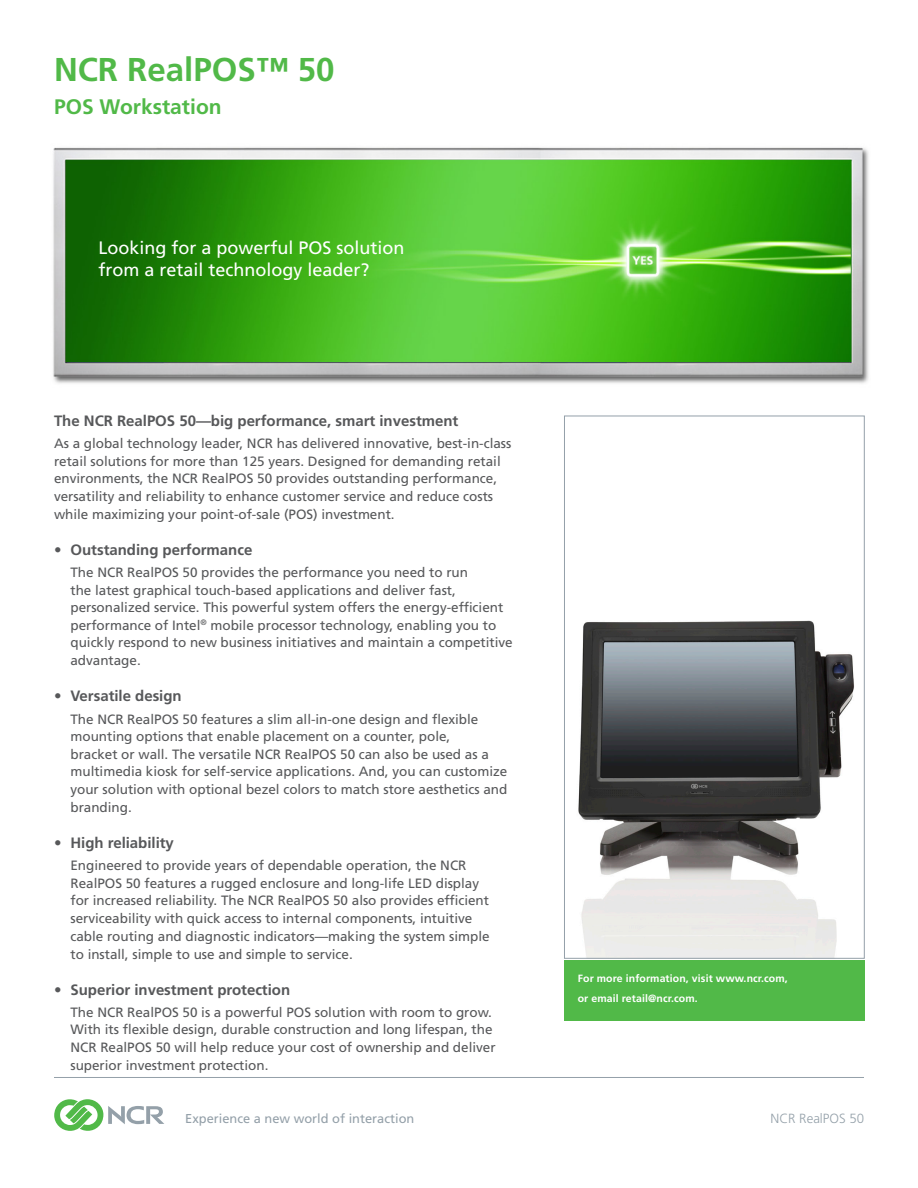
<style>
.page{position:relative;width:918px;height:1188px;background:#fff}
.page>*{position:absolute;margin:0;border:0;box-sizing:border-box;transform-origin:0 0}
.Front_Product_Name{font:700 33px "Frutiger LT Std";color:#51b948}
.Front_Product_Catego{font:700 21px "Frutiger LT Std";color:#51b948}
.Front_Headline_Quest{font:18px/21.6px "Frutiger LT Std";color:#fff}
.Front_Bullet_Head{font:700 15px "Frutiger LT Std";color:#57585a}
.Front_Body_Subhead{font:700 15px "Frutiger LT Std";color:#57585a}
.Front_Bullet_Text{font:13.5px/17.7px "Frutiger LT Std";color:#57585a}
.Front_Body_Text{font:13.5px/17.7px "Frutiger LT Std";color:#57585a}
.Footer_Product_Name{font:300 13.35px "Frutiger LT Std";color:#94a0a9}
.Front_Footer_Tagline{font:12.9px "Frutiger LT Std";color:#94a0a9}
.Front_Call_to_Action{font:700 10.5px/19.5px "Frutiger LT Std";letter-spacing:.01em;color:#fff}
</style>
<div class="page">
<img style="left:578px;top:620px;width:276px;height:336px">
<div style="left:564px;top:416px;width:300px;height:542px;border:1px solid #94a0a9"></div>
<svg style="left:54px;top:1099px;width:110px;height:32px"></svg>
<hr style="left:54px;top:1077px;width:810px;height:1px;background:#94a0a9">
<div style="left:564px;top:961px;width:300px;height:60px;background:#51b948"></div>
<img style="left:53px;top:147px;width:816px;height:237px">
<p class="Front_Product_Name" style="left:54px;top:50px;width:282px">NCR RealPOS™ 50</p>
<p class="Front_Product_Catego" style="left:54px;top:94px;width:169px">POS Workstation</p>
<p class="Front_Headline_Quest" style="left:99px;top:237px;width:308px">Looking for a powerful POS solution from a retail technology leader?</p>
<p class="Front_Body_Subhead" style="left:54px;top:412px;width:406px">The NCR RealPOS 50—big performance, smart investment</p>
<p class="Front_Body_Text" style="left:54px;top:434px;width:459px">As a global technology leader, NCR has delivered innovative, best-in-class retail solutions for more than 125 years. Designed for demanding retail environments, the NCR RealPOS 50 provides outstanding performance, versatility and reliability to enhance customer service and reduce costs while maximizing your point-of-sale (POS) investment.</p>
<p class="Front_Bullet_Head" style="left:54px;top:541px;width:200px">• Outstanding performance</p>
<p class="Front_Bullet_Text" style="left:70px;top:563px;width:444px">The NCR RealPOS 50 provides the performance you need to run<br>the latest graphical touch-based applications and deliver fast, personalized service. This powerful system offers the energy-efficient performance of Intel<sup>®</sup> mobile processor technology, enabling you to quickly respond to new business initiatives and maintain a competitive advantage.</p>
<p class="Front_Bullet_Head" style="left:54px;top:687px;width:129px">• Versatile design</p>
<p class="Front_Bullet_Text" style="left:70px;top:710px;width:438px">The NCR RealPOS 50 features a slim all-in-one design and flexible mounting options that enable placement on a counter, pole,<br>bracket or wall. The versatile NCR RealPOS 50 can also be used as a multimedia kiosk for self-service applications. And, you can customize your solution with optional bezel colors to match store aesthetics and branding.</p>
<p class="Front_Bullet_Head" style="left:54px;top:834px;width:121px">• High reliability</p>
<p class="Front_Bullet_Text" style="left:70px;top:857px;width:421px">Engineered to provide years of dependable operation, the NCR RealPOS 50 features a rugged enclosure and long-life LED display for increased reliability. The NCR RealPOS 50 also provides efficient serviceability with quick access to internal components, intuitive cable routing and diagnostic indicators—making the system simple to install, simple to use and simple to service.</p>
<p class="Front_Bullet_Head" style="left:54px;top:981px;width:238px">• Superior investment protection</p>
<p class="Front_Bullet_Text" style="left:70px;top:1003px;width:427px">The NCR RealPOS 50 is a powerful POS solution with room to grow.<br>With its flexible design, durable construction and long lifespan, the NCR RealPOS 50 will help reduce your cost of ownership and deliver superior investment protection.</p>
<p class="Front_Footer_Tagline" style="left:185px;top:1111px;width:231px">Experience a new world of interaction</p>
<p class="Front_Call_to_Action" style="left:578px;top:969px;width:212px">For more information, visit www.ncr.com, or email retail@ncr.com.</p>
<p class="Footer_Product_Name" style="left:771px;top:1111px;width:95px">NCR RealPOS 50</p>
</div>
